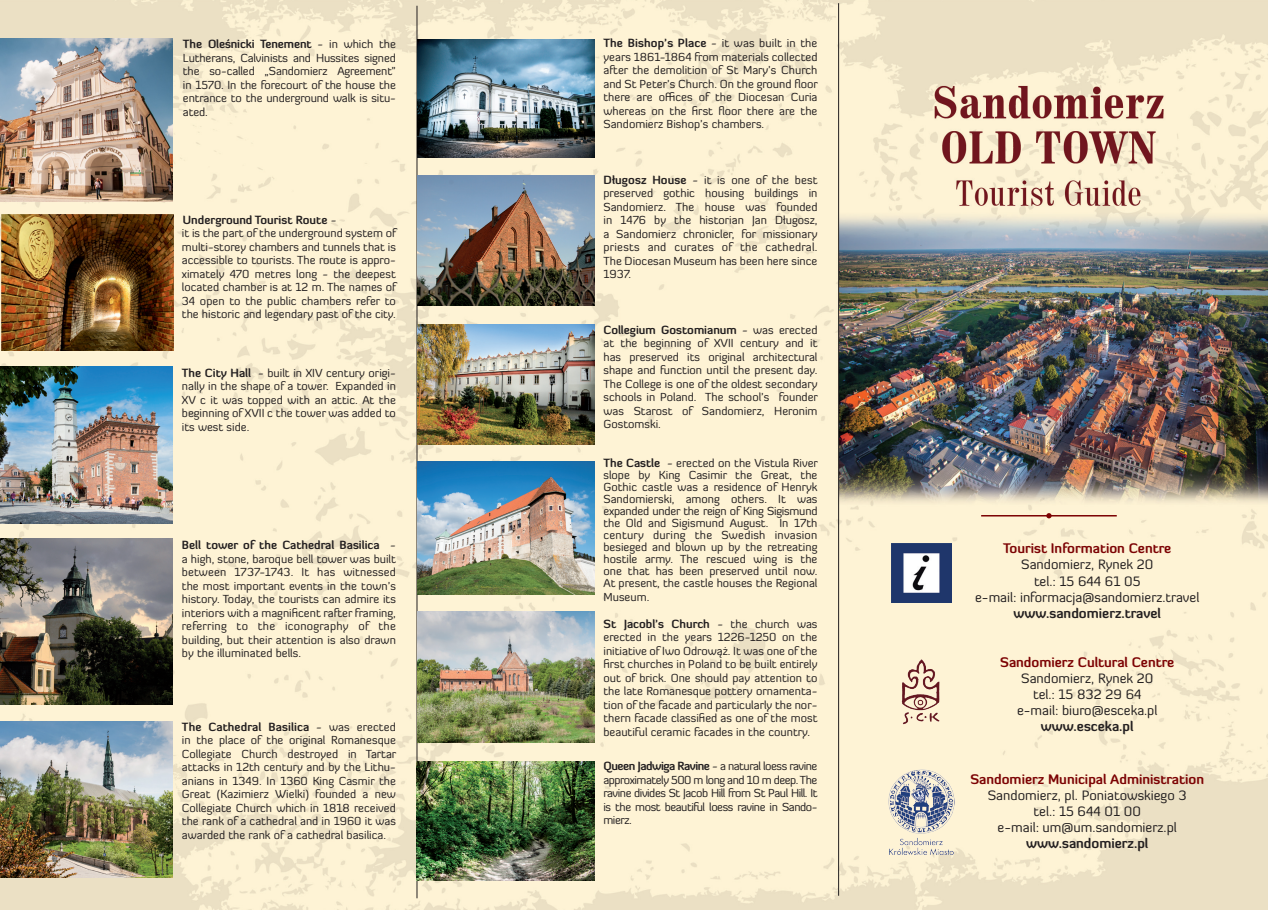
<style>
.page{position:relative;width:1268px;height:910px;background:#fff}
.page>*{position:absolute;margin:0;border:0;box-sizing:border-box;transform-origin:0 0}
.t1{font:13.5px/16.2px "Diavlo";color:#231f20;text-align:center}
.t2{font:700 13.5px "Diavlo";color:#7c0203}
.t3{font:700 13.5px "Diavlo";color:#231f20}
.t4{font:11.55px/13.5px "Diavlo";color:#231f20;text-align:justify}
.t5{font:700 11.55px "Diavlo";color:#231f20}
.s1{font-weight:700}
.s2{font-weight:400}
</style>
<div class="page">
<img style="left:0;top:0;width:1267px;height:910px">
<hr style="left:416px;top:6px;width:1px;height:892px;background:#231f20">
<hr style="left:838px;top:3px;width:1px;height:893px;background:#231f20">
<hr style="left:980px;top:515px;width:136px;height:1px;background:#7c0203">
<svg style="left:1046px;top:513px;width:5px;height:5px"></svg>
<img style="left:0;top:39px;width:172px;height:162px">
<img style="left:0;top:367px;width:172px;height:156px">
<img style="left:0;top:721px;width:172px;height:156px">
<img style="left:416px;top:761px;width:178px;height:119px">
<img style="left:417px;top:612px;width:177px;height:130px">
<img style="left:417px;top:462px;width:177px;height:132px">
<img style="left:417px;top:325px;width:177px;height:120px">
<img style="left:417px;top:175px;width:177px;height:130px">
<img style="left:0;top:539px;width:172px;height:166px">
<img style="left:888px;top:770px;width:66px;height:85px">
<img style="left:891px;top:543px;width:60px;height:60px">
<img style="left:899px;top:657px;width:43px;height:71px">
<img style="left:417px;top:39px;width:177px;height:118px">
<img style="left:1px;top:214px;width:172px;height:137px">
<p class="t4" style="left:183px;top:37px;width:214px"><span class="s1">The Oleśnicki Tenement</span> - in which the Lutherans, Calvinists and Hussites signed the so-called „Sandomierz Agreement” in 1570. In the forecourt of the house the entrance to the underground walk is situ&shy;ated.</p>
<p class="t5" style="left:183px;top:212px;width:155px">Underground Tourist Route <span class="s2">-</span></p>
<p class="t4" style="left:182px;top:226px;width:216px">it is the part of the underground system of multi-storey chambers and tunnels that is accessible to tourists. The route is appro&shy;ximately 470 metres long - the deepest located chamber is at 12 m. The names of 34 open to the public chambers refer to the historic and legendary past of the city.</p>
<p class="t4" style="left:182px;top:366px;width:215px"><span class="s1">The City Hall</span> - built in XIV century origi&shy;nally in the shape of a tower. Expanded in XV c it was topped with an attic. At the beginning of XVII c the tower was added to its west side.</p>
<p class="t4" style="left:182px;top:538px;width:215px"><span class="s1">Bell tower of the Cathedral Basilica</span> - a high, stone, baroque bell tower was built between 1737-1743. It has witnessed the most important events in the town’s history. Today, the tourists can admire its interiors with a magnificent rafter framing, referring to the iconography of the building, but their attention is also drawn by the illuminated bells.</p>
<p class="t4" style="left:182px;top:720px;width:216px"><span class="s1">The Cathedral Basilica</span> - was erected in the place of the original Romanesque Collegiate Church destroyed in Tartar attacks in 12th century and by the Lithu&shy;anians in 1349. In 1360 King Casmir the Great (Kazimierz Wielki) founded a new Collegiate Church which in 1818 received the rank of a cathedral and in 1960 it was awarded the rank of a cathedral basilica.</p>
<p class="t4" style="left:603px;top:36px;width:216px"><span class="s1">The Bishop’s Place</span> - it was built in the years 1861-1864 from materials collected after the demolition of St Mary’s Church and St Peter’s Church. On the ground floor there are offices of the Diocesan Curia whereas on the first floor there are the Sandomierz Bishop’s chambers.</p>
<p class="t4" style="left:603px;top:173px;width:215px"><span class="s1">Długosz House</span> - it is one of the best preserved gothic housing buildings in Sandomierz. The house was founded in 1476 by the historian Jan Długosz, a Sandomierz chronicler, for missionary priests and curates of the cathedral.<br>The Diocesan Museum has been here since 1937.</p>
<p class="t4" style="left:603px;top:323px;width:216px"><span class="s1">Collegium Gostomianum</span> - was erected at the beginning of XVII century and it has preserved its original architectural shape and function until the present day.<br>The College is one of the oldest secondary schools in Poland. The school’s founder was Starost of Sandomierz, Heronim Gostomski.</p>
<p class="t4" style="left:603px;top:457px;width:216px;line-height:12px"><span class="s1">The Castle</span> - erected on the Vistula River slope by King Casimir the Great, the Gothic castle was a residence of Henryk Sandomierski, among others. It was expanded under the reign of King Sigismund the Old and Sigismund August. In 17th century during the Swedish invasion besieged and blown up by the retreating hostile army. The rescued wing is the one that has been preserved until now.<br>At present, the castle houses the Regional</p>
<p class="t4" style="left:603px;top:590px;width:47px">Museum.</p>
<p class="t4" style="left:603px;top:617px;width:215px"><span class="s1">St Jacobl’s Church</span> - the church was erected in the years 1226-1250 on the initiative of Iwo Odrowąż. It was one of the first churches in Poland to be built entirely out of brick. One should pay attention to the late Romanesque pottery ornamenta&shy;tion of the facade and particularly the nor&shy;thern facade classified as one of the most beautiful ceramic facades in the country.</p>
<p class="t4" style="left:603px;top:759px;width:215px"><span class="s1">Queen Jadwiga Ravine</span> - a natural loess ravine approximately 500 m long and 10 m deep. The ravine divides St Jacob Hill from St Paul Hill. It is the most beautiful loess ravine in Sando&shy;mierz.</p>
<p class="t2" style="left:1002px;top:540px;width:170px">Tourist Information Centre</p>
<p class="t1" style="left:1020px;top:556px;width:134px">Sandomierz, Rynek 20</p>
<p class="t1" style="left:1033px;top:573px;width:108px">tel.: 15 644 61 05</p>
<p class="t1" style="left:974px;top:589px;width:226px">e-mail: informacja@sandomierz.travel</p>
<p class="t3" style="left:1013px;top:605px;width:149px">www.sandomierz.travel</p>
<p class="t2" style="left:999px;top:653px;width:175px">Sandomierz Cultural Centre</p>
<p class="t1" style="left:1020px;top:670px;width:134px">Sandomierz, Rynek 20</p>
<p class="t1" style="left:1032px;top:686px;width:110px">tel.: 15 832 29 64</p>
<p class="t1" style="left:1016px;top:702px;width:142px">e-mail: biuro@esceka.pl</p>
<p class="t3" style="left:1040px;top:718px;width:94px">www.esceka.pl</p>
<p class="t2" style="left:970px;top:770px;width:235px">Sandomierz Municipal Administration</p>
<p class="t1" style="left:987px;top:787px;width:200px">Sandomierz, pl. Poniatowskiego 3</p>
<p class="t1" style="left:1033px;top:803px;width:109px">tel.: 15 644 01 00</p>
<p class="t1" style="left:997px;top:819px;width:181px">e-mail: um@um.sandomierz.pl <span class="s1">www.sandomierz.pl</span></p>
</div>
